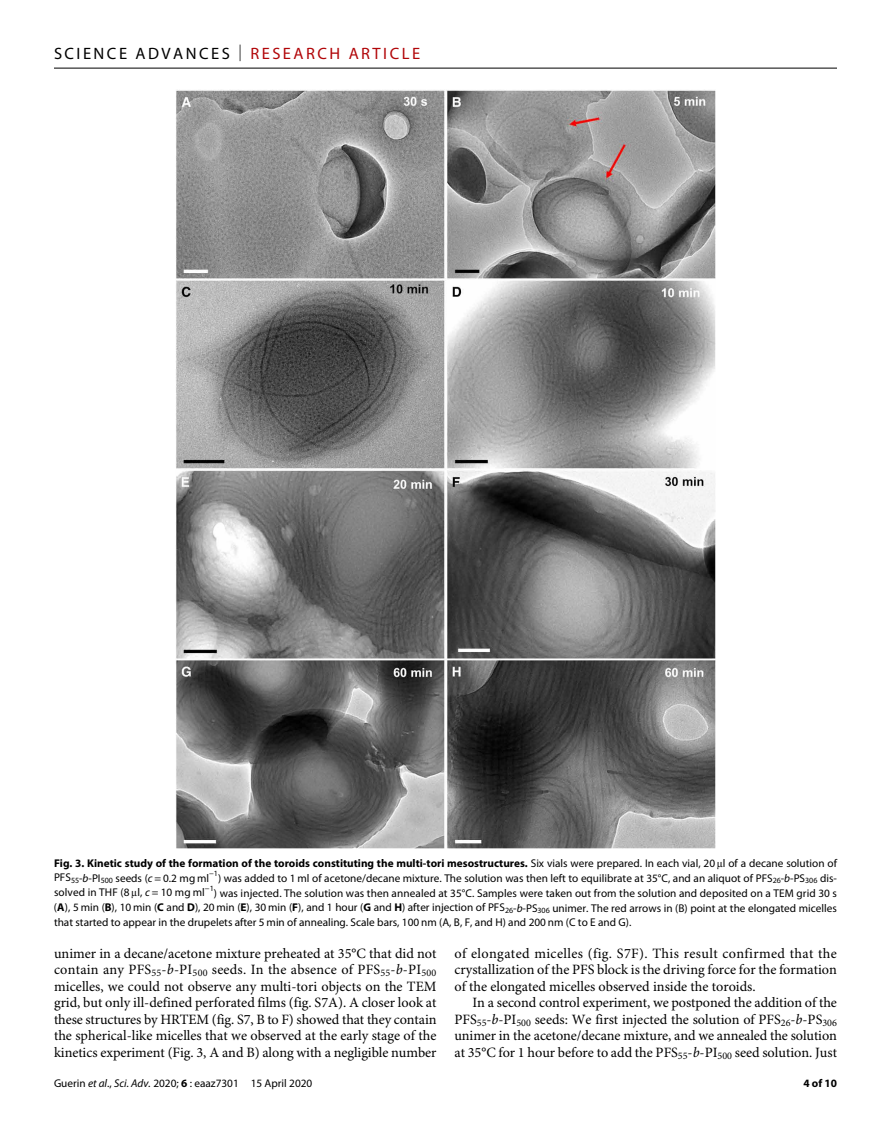
<style>
.page{position:relative;width:891px;height:1134px;background:#fff}
.page>*{position:absolute;margin:0;border:0;box-sizing:border-box;transform-origin:0 0}
.t1{font:16.5px "Myriad Pro";letter-spacing:.15em;color:#000}
.t2{font:14.25px/16.5px "Minion Pro";color:#000;text-align:justify}
.t3{font:11.25px/15px "Myriad Pro";color:#000;text-align:justify}
.t4{font:700 11.25px "Myriad Pro";color:#000}
.s1{font-weight:300}
.s2{color:#b10508}
.s3{font-weight:700}
.s4{font-style:italic}
</style>
<div class="page">
<hr style="left:54px;top:68px;width:783px;height:1px;background:#000">
<img style="left:176px;top:90px;width:540px;height:758px">
<p class="t1" style="left:54px;top:40px;width:368px">SCIENCE ADVANCES <span class="s1">|</span> <span class="s2">RESEARCH ARTICLE</span></p>
<p class="t3" style="left:54px;top:855px;width:785px"><span class="s3">Fig. 3. Kinetic study of the formation of the toroids constituting the multi-tori mesostructures.</span> Six vials were prepared. In each vial, 20 l of a decane solution of PFS<sub>55</sub>-<span class="s4">b</span>-PI<sub>500</sub> seeds (<span class="s4">c</span> = 0.2 mg ml<sup>−1</sup>) was added to 1 ml of acetone/decane mixture. The solution was then left to equilibrate at 35°C, and an aliquot of PFS<sub>26</sub>-<span class="s4">b</span>-PS<sub>306</sub> dis&shy;solved in THF (8 l, <span class="s4">c</span> = 10 mg ml<sup>−1</sup>) was injected. The solution was then annealed at 35°C. Samples were taken out from the solution and deposited on a TEM grid 30 s (<span class="s3">A</span>), 5 min (<span class="s3">B</span>), 10 min (<span class="s3">C</span> and <span class="s3">D</span>), 20 min (<span class="s3">E</span>), 30 min (<span class="s3">F</span>), and 1 hour (<span class="s3">G</span> and <span class="s3">H</span>) after injection of PFS<sub>26</sub>-<span class="s4">b</span>-PS<sub>306</sub> unimer. The red arrows in (B) point at the elongated micelles that started to appear in the drupelets after 5 min of annealing. Scale bars, 100 nm (A, B, F, and H) and 200 nm (C to E and G).</p>
<p class="t2" style="left:54px;top:946px;width:384px">unimer in a decane/acetone mixture preheated at 35°C that did not contain any PFS<sub>55</sub>-<span class="s4">b</span>-PI<sub>500</sub> seeds. In the absence of PFS<sub>55</sub>-<span class="s4">b</span>-PI<sub>500 </sub>micelles, we could not observe any multi-tori objects on the TEM grid, but only ill-defined perforated films (fig. S7A). A closer look at these structures by HRTEM (fig. S7, B to F) showed that they contain the spherical-like micelles that we observed at the early stage of the kinetics experiment (Fig. 3, A and B) along with a negligible number</p>
<p class="t2" style="left:454px;top:946px;width:384px">of elongated micelles (fig. S7F). This result confirmed that the crystallization of the PFS block is the driving force for the formation of the elongated micelles observed inside the toroids.</p>
<p class="t2" style="left:454px;top:996px;width:384px;text-indent:18px">In a second control experiment, we postponed the addition of the PFS<sub>55</sub>-<span class="s4">b</span>-PI<sub>500</sub> seeds: We first injected the solution of PFS<sub>26</sub>-<span class="s4">b</span>-PS<sub>306 </sub>unimer in the acetone/decane mixture, and we annealed the solution at 35°C for 1 hour before to add the PFS<sub>55</sub>-<span class="s4">b</span>-PI<sub>500</sub> seed solution. Just</p>
<p class="t3" style="left:54px;top:1076px;width:260px">Guerin <span class="s4">et al</span>., <span class="s4">Sci. Adv.</span> 2020; <span class="s3">6</span> : eaaz7301 15 April 2020</p>
<p class="t4" style="left:803px;top:1074px;width:35px">4 of 10</p>
</div>
